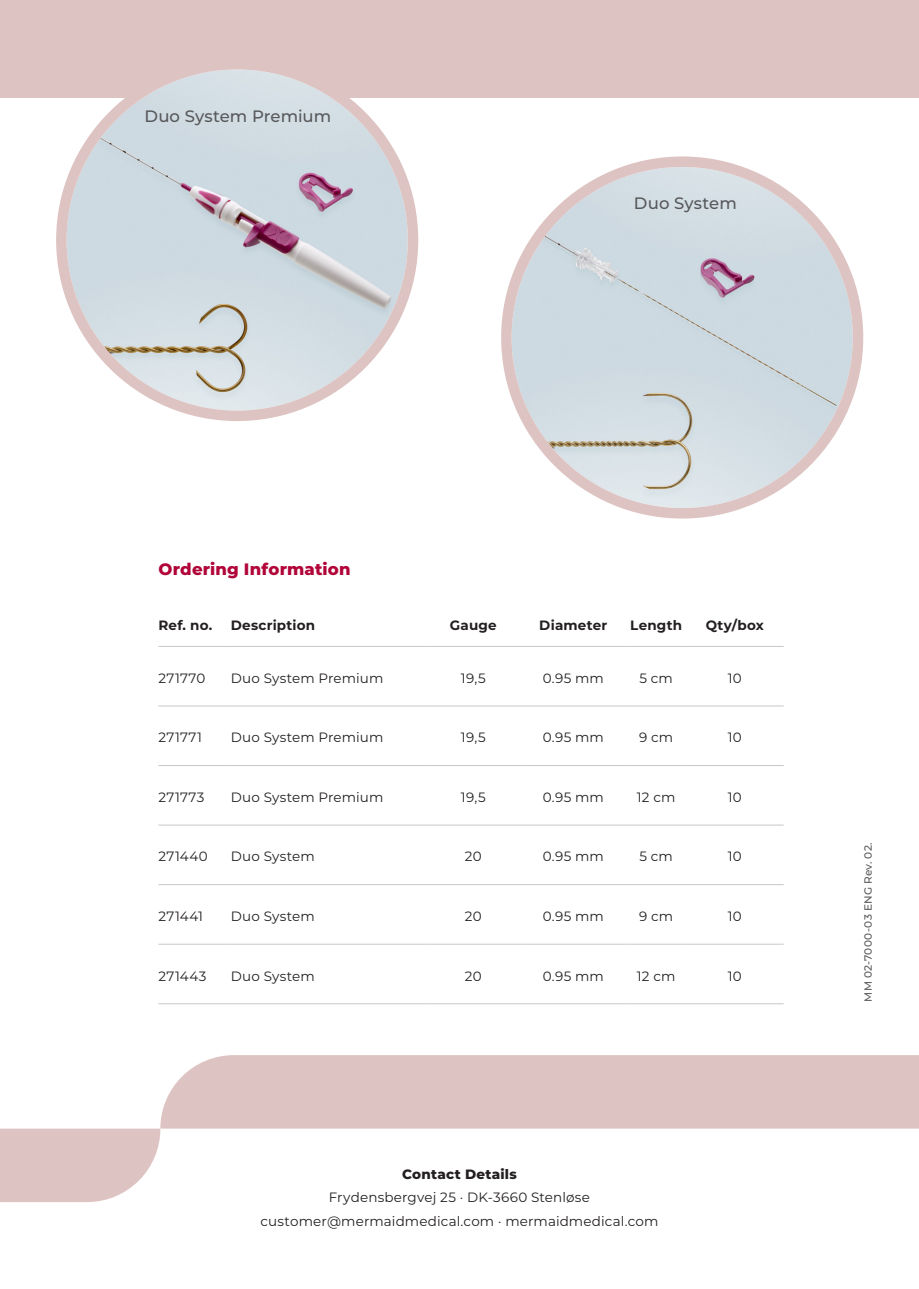
<style>
.page{position:relative;width:919px;height:1289px;background:#fff}
.page>*{position:absolute;margin:0;border:0;box-sizing:border-box;transform-origin:0 0}
.Floating_features{font:500 16.5px "Montserrat";letter-spacing:.005em;color:#57585a}
.Brødtekst{font:800 16.5px "Montserrat";letter-spacing:.01em;color:#b10439}
.Brødtekst-2{font:13.5px "Montserrat";letter-spacing:.01em;color:#231f20}
.Brødtekst-3{font:700 13.5px "Montserrat";letter-spacing:.015em;color:#231f20}
.Brødtekst-4{font:800 13.5px "Montserrat";letter-spacing:.02em;color:#231f20}
.Floating_features-2{font:500 10.5px "Montserrat";letter-spacing:.025em;color:#57585a}
</style>
<div class="page">
<div style="left:160px;top:1055px;width:758px;height:73px;background:#ddc4c2"></div>
<svg style="left:0;top:1128px;width:160px;height:74px;background:#e0c9c8"></svg>
<div style="left:0;top:0;width:918px;height:98px;background:#ddc4c2"></div>
<svg style="left:506px;top:162px;width:351px;height:351px;background:#dcc5c4"></svg>
<img style="left:511px;top:167px;width:341px;height:341px;border-radius:170px">
<div style="left:501px;top:156px;width:362px;height:362px;border:10px solid #ddc4c2;border-radius:50%"></div>
<hr style="left:158px;top:646px;width:73px;height:1px;background:#c7c8ca">
<hr style="left:231px;top:646px;width:195px;height:1px;background:#c7c8ca">
<hr style="left:426px;top:646px;width:94px;height:1px;background:#c7c8ca">
<hr style="left:520px;top:646px;width:106px;height:1px;background:#c7c8ca">
<hr style="left:626px;top:646px;width:59px;height:1px;background:#c7c8ca">
<hr style="left:685px;top:646px;width:98px;height:1px;background:#c7c8ca">
<hr style="left:158px;top:705px;width:73px;height:1px;background:#c7c8ca">
<hr style="left:231px;top:705px;width:195px;height:1px;background:#c7c8ca">
<hr style="left:426px;top:705px;width:94px;height:1px;background:#c7c8ca">
<hr style="left:520px;top:705px;width:106px;height:1px;background:#c7c8ca">
<hr style="left:626px;top:705px;width:59px;height:1px;background:#c7c8ca">
<hr style="left:685px;top:705px;width:98px;height:1px;background:#c7c8ca">
<hr style="left:158px;top:765px;width:73px;height:1px;background:#c7c8ca">
<hr style="left:231px;top:765px;width:195px;height:1px;background:#c7c8ca">
<hr style="left:426px;top:765px;width:94px;height:1px;background:#c7c8ca">
<hr style="left:520px;top:765px;width:106px;height:1px;background:#c7c8ca">
<hr style="left:626px;top:765px;width:59px;height:1px;background:#c7c8ca">
<hr style="left:685px;top:765px;width:98px;height:1px;background:#c7c8ca">
<hr style="left:158px;top:824px;width:73px;height:1px;background:#c7c8ca">
<hr style="left:231px;top:824px;width:195px;height:1px;background:#c7c8ca">
<hr style="left:426px;top:824px;width:94px;height:1px;background:#c7c8ca">
<hr style="left:520px;top:824px;width:106px;height:1px;background:#c7c8ca">
<hr style="left:626px;top:824px;width:59px;height:1px;background:#c7c8ca">
<hr style="left:685px;top:824px;width:98px;height:1px;background:#c7c8ca">
<hr style="left:158px;top:884px;width:73px;height:1px;background:#c7c8ca">
<hr style="left:231px;top:884px;width:195px;height:1px;background:#c7c8ca">
<hr style="left:426px;top:884px;width:94px;height:1px;background:#c7c8ca">
<hr style="left:520px;top:884px;width:106px;height:1px;background:#c7c8ca">
<hr style="left:626px;top:884px;width:59px;height:1px;background:#c7c8ca">
<hr style="left:685px;top:884px;width:98px;height:1px;background:#c7c8ca">
<hr style="left:158px;top:943px;width:73px;height:1px;background:#c7c8ca">
<hr style="left:231px;top:943px;width:195px;height:1px;background:#c7c8ca">
<hr style="left:426px;top:943px;width:94px;height:1px;background:#c7c8ca">
<hr style="left:520px;top:943px;width:106px;height:1px;background:#c7c8ca">
<hr style="left:626px;top:943px;width:59px;height:1px;background:#c7c8ca">
<hr style="left:685px;top:943px;width:98px;height:1px;background:#c7c8ca">
<hr style="left:158px;top:1003px;width:73px;height:1px;background:#c7c8ca">
<hr style="left:231px;top:1003px;width:195px;height:1px;background:#c7c8ca">
<hr style="left:426px;top:1003px;width:94px;height:1px;background:#c7c8ca">
<hr style="left:520px;top:1003px;width:106px;height:1px;background:#c7c8ca">
<hr style="left:626px;top:1003px;width:59px;height:1px;background:#c7c8ca">
<hr style="left:685px;top:1003px;width:98px;height:1px;background:#c7c8ca">
<svg style="left:61px;top:64px;width:352px;height:352px;fill:#ddc4c2"></svg>
<img style="left:67px;top:69px;width:341px;height:341px;border-radius:170px">
<div style="left:56px;top:59px;width:362px;height:362px;border:10px solid #ddc4c2;border-radius:50%"></div>
<p class="Floating_features" style="left:144px;top:104px;width:188px">Duo System Premium</p>
<p class="Floating_features" style="left:634px;top:191px;width:104px">Duo System</p>
<p class="Brødtekst" style="left:158px;top:557px;width:194px">Ordering Information</p>
<p class="Brødtekst-3" style="left:158px;top:615px;width:55px">Ref. no.</p>
<p class="Brødtekst-3" style="left:231px;top:615px;width:86px">Description</p>
<p class="Brødtekst-3" style="left:450px;top:615px;width:48px">Gauge</p>
<p class="Brødtekst-3" style="left:539px;top:615px;width:69px">Diameter</p>
<p class="Brødtekst-3" style="left:630px;top:615px;width:53px">Length</p>
<p class="Brødtekst-3" style="left:705px;top:615px;width:60px">Qty/box</p>
<p class="Brødtekst-2" style="left:158px;top:668px;width:48px">271770</p>
<p class="Brødtekst-2" style="left:231px;top:668px;width:154px">Duo System Premium</p>
<p class="Brødtekst-2" style="left:461px;top:668px;width:26px">19,5</p>
<p class="Brødtekst-2" style="left:542px;top:668px;width:63px">0.95 mm</p>
<p class="Brødtekst-2" style="left:639px;top:668px;width:35px">5 cm</p>
<p class="Brødtekst-2" style="left:727px;top:668px;width:16px">10</p>
<p class="Brødtekst-2" style="left:158px;top:728px;width:45px">271771</p>
<p class="Brødtekst-2" style="left:231px;top:728px;width:154px">Duo System Premium</p>
<p class="Brødtekst-2" style="left:461px;top:728px;width:26px">19,5</p>
<p class="Brødtekst-2" style="left:542px;top:728px;width:63px">0.95 mm</p>
<p class="Brødtekst-2" style="left:639px;top:728px;width:36px">9 cm</p>
<p class="Brødtekst-2" style="left:727px;top:728px;width:16px">10</p>
<p class="Brødtekst-2" style="left:158px;top:787px;width:48px">271773</p>
<p class="Brødtekst-2" style="left:231px;top:787px;width:154px">Duo System Premium</p>
<p class="Brødtekst-2" style="left:461px;top:787px;width:26px">19,5</p>
<p class="Brødtekst-2" style="left:542px;top:787px;width:63px">0.95 mm</p>
<p class="Brødtekst-2" style="left:637px;top:787px;width:40px">12 cm</p>
<p class="Brødtekst-2" style="left:727px;top:787px;width:16px">10</p>
<p class="Brødtekst-2" style="left:158px;top:847px;width:51px">271440</p>
<p class="Brødtekst-2" style="left:231px;top:847px;width:85px">Duo System</p>
<p class="Brødtekst-2" style="left:465px;top:847px;width:18px">20</p>
<p class="Brødtekst-2" style="left:542px;top:847px;width:63px">0.95 mm</p>
<p class="Brødtekst-2" style="left:639px;top:847px;width:35px">5 cm</p>
<p class="Brødtekst-2" style="left:727px;top:847px;width:16px">10</p>
<p class="Brødtekst-2" style="left:158px;top:906px;width:46px">271441</p>
<p class="Brødtekst-2" style="left:231px;top:906px;width:85px">Duo System</p>
<p class="Brødtekst-2" style="left:465px;top:906px;width:18px">20</p>
<p class="Brødtekst-2" style="left:542px;top:906px;width:63px">0.95 mm</p>
<p class="Brødtekst-2" style="left:639px;top:906px;width:36px">9 cm</p>
<p class="Brødtekst-2" style="left:727px;top:906px;width:16px">10</p>
<p class="Brødtekst-2" style="left:158px;top:966px;width:49px">271443</p>
<p class="Brødtekst-2" style="left:231px;top:966px;width:85px">Duo System</p>
<p class="Brødtekst-2" style="left:465px;top:966px;width:18px">20</p>
<p class="Brødtekst-2" style="left:542px;top:966px;width:63px">0.95 mm</p>
<p class="Brødtekst-2" style="left:637px;top:966px;width:40px">12 cm</p>
<p class="Brødtekst-2" style="left:727px;top:966px;width:16px">10</p>
<p class="Brødtekst-4" style="left:402px;top:1163px;width:116px">Contact Details</p>
<p class="Brødtekst-2" style="left:329px;top:1188px;width:263px">Frydensbergvej 25 · DK-3660 Stenløse</p>
<p class="Brødtekst-2" style="left:260px;top:1211px;width:399px">customer@mermaidmedical.com · mermaidmedical.com</p>
<p class="Floating_features-2" style="left:860px;top:1001px;width:161px;rotate:-90deg">MM 02-7000-03 ENG Rev. 02.</p>
</div>
